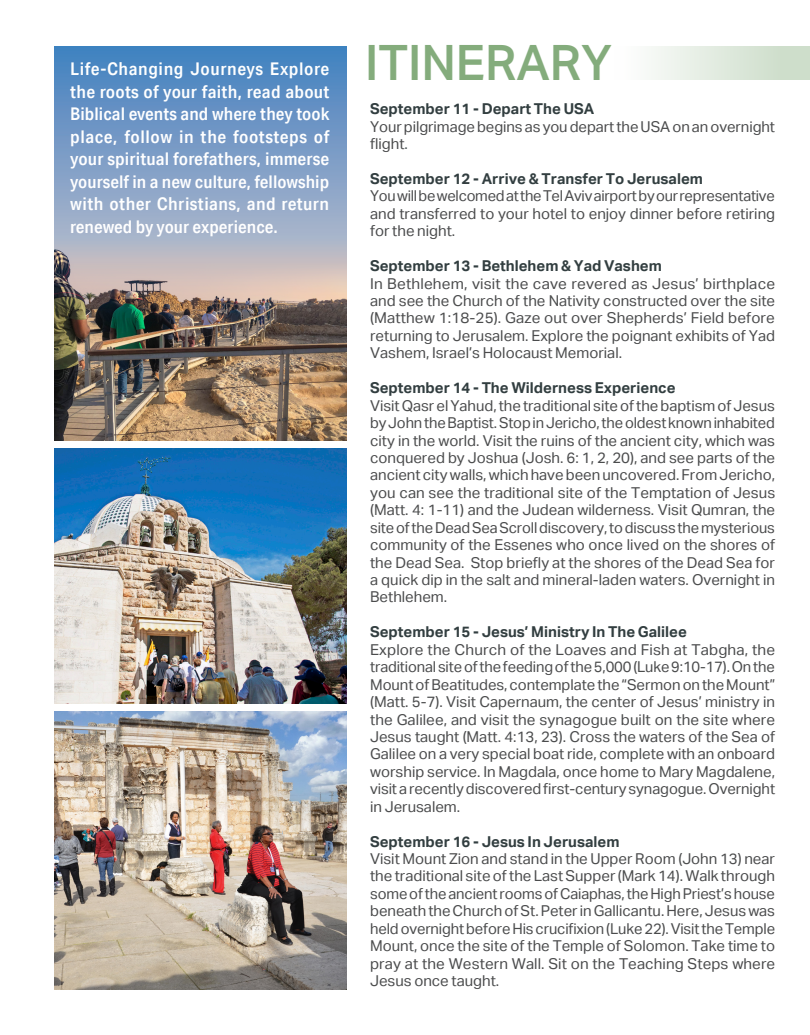
<style>
.page{position:relative;width:810px;height:1035px;background:#fff}
.page>*{position:absolute;margin:0;border:0;box-sizing:border-box;transform-origin:0 0}
.t1{font:500 48.75px "Aktiv Grotesk";color:#84ac7c}
.t2{font:500 17.5px/22.5px "Aktiv Grotesk Cd";letter-spacing:.015em;color:#fff;text-align:justify;scale:1.12 1}
.t3{font:15px/17.5px "Aktiv Grotesk";color:#4b4c4d;text-align:justify}
.t4{font:700 15px "Aktiv Grotesk";color:#323e40}
.s1{color:#465153}
</style>
<div class="page">
<svg style="left:54px;top:46px;width:292px;height:183px;background:#7298c5"></svg>
<img style="left:54px;top:711px;width:292px;height:279px">
<img style="left:54px;top:229px;width:292px;height:212px">
<img style="left:54px;top:449px;width:292px;height:254px">
<div style="left:614px;top:46px;width:196px;height:33px;background:linear-gradient(to right,#fff,#c8dac5)"></div>
<p class="t2" style="left:70px;top:58px;width:233px">Life-Changing Journeys Explore the roots of your faith, read about Biblical events and where they took place, follow in the footsteps of your spiritual forefathers, immerse yourself in a new culture, fellowship with other Christians, and return renewed by your experience.</p>
<h1 class="t1" style="left:365px;top:35px;width:249px">ITINERARY</h1>
<p class="t4" style="left:370px;top:100px;width:226px">September 11 - Depart The USA</p>
<p class="t3" style="left:370px;top:118px;width:407px">Your pilgrimage begins as you depart the USA on an overnight flight<span class="s1">.</span></p>
<p class="t4" style="left:370px;top:170px;width:334px">September 12 - Arrive &amp; Transfer To Jerusalem</p>
<p class="t3" style="left:370px;top:188px;width:407px">You will be welcomed at the Tel Aviv airport by our representative and transferred to your hotel to enjoy dinner before retiring for the night.</p>
<p class="t4" style="left:370px;top:257px;width:293px">September 13 - Bethlehem &amp; Yad Vashem</p>
<p class="t3" style="left:370px;top:275px;width:407px">In Bethlehem, visit the cave revered as Jesus’ birthplace and see the Church of the Nativity constructed over the site (Matthew 1:18-25). Gaze out over Shepherds’ Field before returning to Jerusalem. Explore the poignant exhibits of Yad Vashem, Israel’s Holocaust Memorial.</p>
<p class="t4" style="left:370px;top:379px;width:307px">September 14 - The Wilderness Experience</p>
<p class="t3" style="left:370px;top:397px;width:407px">Visit Qasr el Yahud, the traditional site of the baptism of Jesus by John the Baptist. Stop in Jericho, the oldest known inhabited city in the world. Visit the ruins of the ancient city, which was conquered by Joshua (Josh. 6: 1, 2, 20), and see parts of the ancient city walls, which have been uncovered. From Jericho, you can see the traditional site of the Temptation of Jesus (Matt. 4: 1-11) and the Judean wilderness. Visit Qumran, the site of the Dead Sea Scroll discovery, to discuss the mysterious community of the Essenes who once lived on the shores of the Dead Sea. Stop briefly at the shores of the Dead Sea for a quick dip in the salt and mineral-laden waters. Overnight in Bethlehem.</p>
<p class="t4" style="left:370px;top:623px;width:318px">September 15 - Jesus’ Ministry In The Galilee</p>
<p class="t3" style="left:370px;top:641px;width:407px">Explore the Church of the Loaves and Fish at Tabgha, the traditional site of the feeding of the 5,000 (Luke 9:10-17). On the Mount of Beatitudes, contemplate the “Sermon on the Mount” (Matt. 5-7). Visit Capernaum, the center of Jesus’ ministry in the Galilee, and visit the synagogue built on the site where Jesus taught (Matt. 4:13, 23). Cross the waters of the Sea of Galilee on a very special boat ride, complete with an onboard worship service. In Magdala, once home to Mary Magdalene, visit a recently discovered first-century synagogue. Overnight in Jerusalem.</p>
<p class="t4" style="left:370px;top:833px;width:251px">September 16 - Jesus In Jerusalem</p>
<p class="t3" style="left:370px;top:850px;width:407px">Visit Mount Zion and stand in the Upper Room (John 13) near the traditional site of the Last Supper (Mark 14). Walk through some of the ancient rooms of Caiaphas, the High Priest’s house beneath the Church of St. Peter in Gallicantu. Here, Jesus was held overnight before His crucifixion (Luke 22). Visit the Temple Mount, once the site of the Temple of Solomon. Take time to pray at the Western Wall. Sit on the Teaching Steps where Jesus once taught.</p>
</div>
